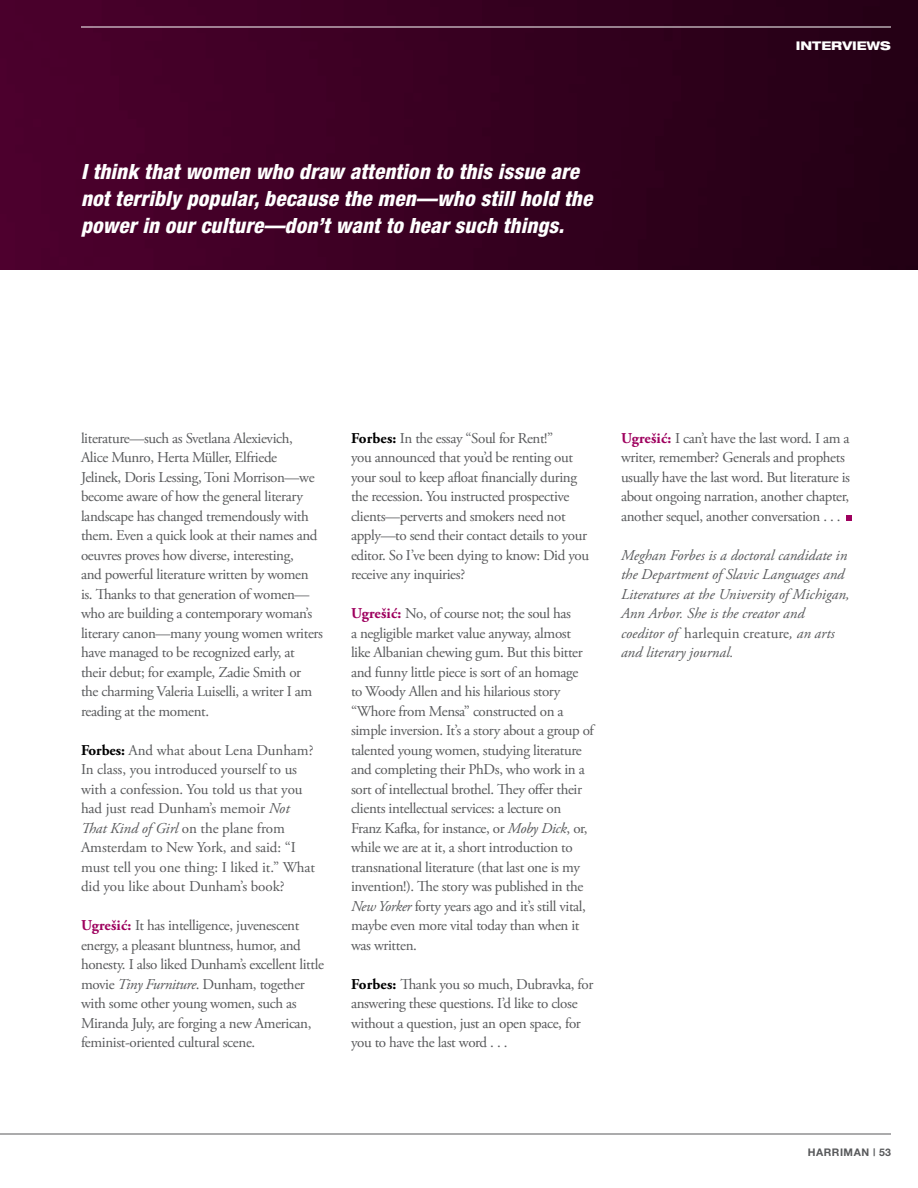
<style>
.page{position:relative;width:918px;height:1188px;background:#fff}
.page>*{position:absolute;margin:0;border:0;box-sizing:border-box;transform-origin:0 0}
.t1{font:italic 800 condensed 21px/27px "Helvetica Neue";letter-spacing:.01em;color:#fff}
.t2{font:15px/19.5px "Adobe Garamond Pro";letter-spacing:-.025em;color:#58595b}
.t3{font:15px/19.5px "Adobe Garamond Pro";letter-spacing:-.005em;color:#58595b}
.t4{font:italic 15px/19.5px "Adobe Garamond Pro";color:#58595b}
.t5{font:800 expanded 12px "Helvetica Neue";color:#fff}
.t6{font:700 10.5px "Helvetica Neue";letter-spacing:.05em;color:#58595b}
.s1{font-weight:700;color:#000}
.s2{font-style:italic}
.s3{font-weight:700;color:#9e005e}
.s4{font-style:normal}
</style>
<div class="page">
<div style="left:0;top:0;width:918px;height:270px;background:linear-gradient(to right,#4e012e,#240115)"></div>
<svg style="left:846px;top:515px;width:6px;height:6px"></svg>
<hr style="left:0;top:1134px;width:891px;height:1px;background:#58595b">
<hr style="left:81px;top:27px;width:810px;height:1px;background:#fff">
<h1 class="t1" style="left:81px;top:158px;width:513px">I think that women who draw attention to this issue are not terribly popular, because the men—who still hold the power in our culture—don’t want to hear such things.</h1>
<p class="t5" style="left:796px;top:38px;width:97px">INTERVIEWS</p>
<p class="t2" style="left:81px;top:429px;width:244px">literature—such as Svetlana Alexievich, Alice Munro, Herta Müller, Elfriede<br>Jelinek, Doris Lessing, Toni Morrison—we become aware of how the general literary landscape has changed tremendously with them. Even a quick look at their names and oeuvres proves how diverse, interesting,<br>and powerful literature written by women is. Thanks to that generation of women— who are building a contemporary woman’s literary canon—many young women writers have managed to be recognized early, at their debut; for example, Zadie Smith or<br>the charming Valeria Luiselli, a writer I am reading at the moment.</p>
<p class="t3" style="left:81px;top:741px;width:236px"><span class="s1">Forbes:</span> And what about Lena Dunham?<br>In class, you introduced yourself to us with a confession. You told us that you had just read Dunham’s memoir <span class="s2">Not That Kind of Girl</span> on the plane from Amsterdam to New York, and said: “I must tell you one thing: I liked it.” What did you like about Dunham’s book?</p>
<p class="t2" style="left:81px;top:916px;width:245px"><span class="s3">Ugrešić:</span> It has intelligence, juvenescent energy, a pleasant bluntness, humor, and honesty. I also liked Dunham’s excellent little movie <span class="s2">Tiny Furniture</span>. Dunham, together with some other young women, such as Miranda July, are forging a new American, feminist-oriented cultural scene.</p>
<p class="t2" style="left:351px;top:429px;width:240px"><span class="s1">Forbes:</span> In the essay “Soul for Rent!”<br>you announced that you’d be renting out your soul to keep afloat financially during the recession. You instructed prospective clients—perverts and smokers need not apply—to send their contact details to your editor. So I’ve been dying to know: Did you receive any inquiries?</p>
<p class="t2" style="left:351px;top:604px;width:244px"><span class="s3">Ugrešić:</span> No, of course not; the soul has<br>a negligible market value anyway, almost like Albanian chewing gum. But this bitter and funny little piece is sort of an homage<br>to Woody Allen and his hilarious story “Whore from Mensa” constructed on a simple inversion. It’s a story about a group of talented young women, studying literature and completing their PhDs, who work in a sort of intellectual brothel. They offer their clients intellectual services: a lecture on Franz Kafka, for instance, or <span class="s2">Moby Dick</span>, or, while we are at it, a short introduction to transnational literature (that last one is my invention!). The story was published in the <span class="s2">New Yorker</span> forty years ago and it’s still vital, maybe even more vital today than when it was written.</p>
<p class="t2" style="left:351px;top:975px;width:244px"><span class="s1">Forbes:</span> Thank you so much, Dubravka, for answering these questions. I’d like to close without a question, just an open space, for you to have the last word . . .</p>
<p class="t2" style="left:621px;top:429px;width:231px"><span class="s3">Ugrešić:</span> I can’t have the last word. I am a writer, remember? Generals and prophets usually have the last word. But literature is about ongoing narration, another chapter, another sequel, another conversation . . .</p>
<p class="t4" style="left:621px;top:546px;width:230px">Meghan Forbes is a doctoral candidate in the Department of Slavic Languages and Literatures at the University of Michigan, Ann Arbor. She is the creator and coeditor of <span class="s4">harlequin creature</span>, an arts and literary journal.</p>
<p class="t6" style="left:808px;top:1145px;width:85px">HARRIMAN | 53</p>
</div>
